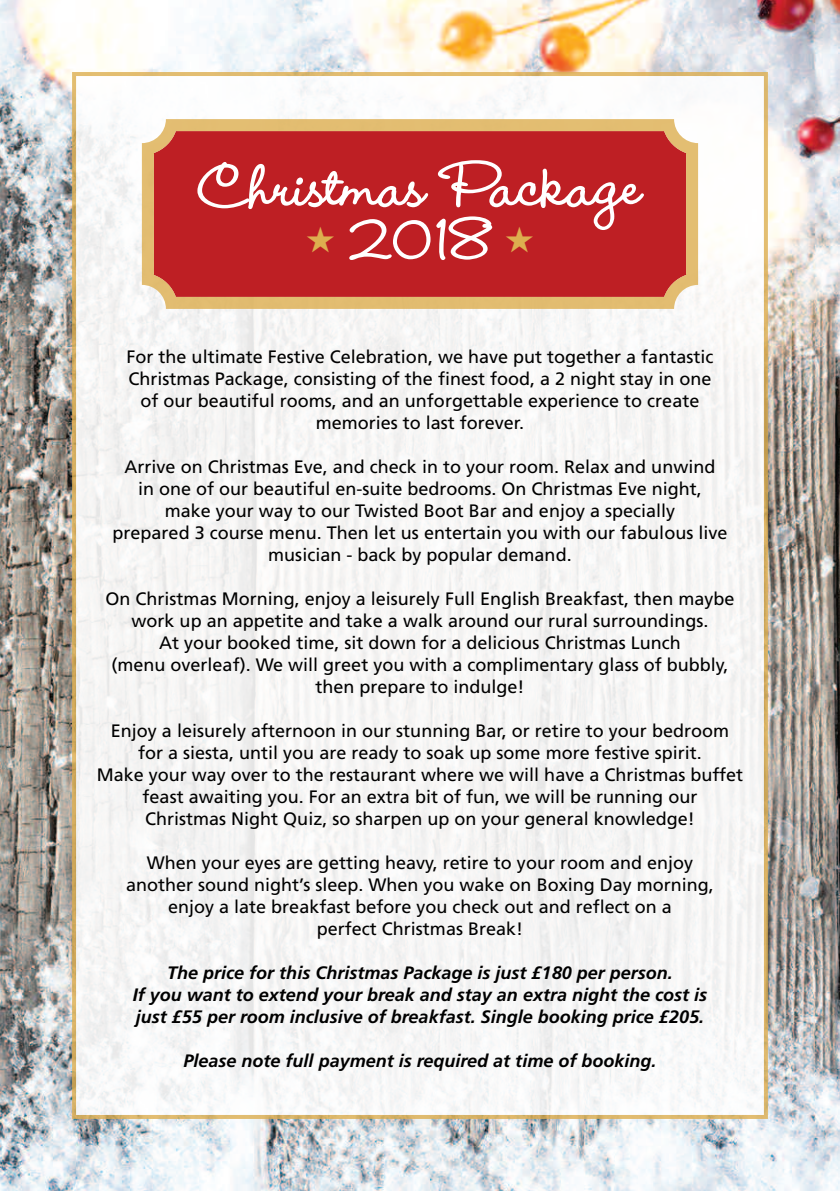
<style>
.page{position:relative;width:840px;height:1191px;background:#fff}
.page>*{position:absolute;margin:0;border:0;box-sizing:border-box;transform-origin:0 0}
.t1{font:700 72px "Wendy LP Std";color:#fff;scale:1.1 1}
.t2{font:18px/22px "Frutiger";color:#000;text-align:center}
.t3{font:italic 700 18px/22px "Frutiger";color:#000;text-align:center}
.s1{color:#ddae4f}
</style>
<div class="page">
<img style="left:0;top:0;width:839px;height:1191px">
<div style="left:76px;top:76px;width:687px;height:1039px;background:#f7f6f5"></div>
<div style="left:72px;top:72px;width:695px;height:1047px;border:4px solid #ddae4f"></div>
<svg style="left:142px;top:119px;width:555px;height:190px;background:#c43b33"></svg>
<h1 class="t1" style="left:198px;top:139px;width:404px">Christmas Package</h1>
<h1 class="t1" style="left:305px;top:191px;width:209px"><span class="s1">★</span> 2018 <span class="s1">★</span></h1>
<p class="t2" style="left:126px;top:347px;width:588px">For the ultimate Festive Celebration, we have put together a fantastic Christmas Package, consisting of the finest food, a 2 night stay in one of our beautiful rooms, and an unforgettable experience to create memories to last forever.</p>
<p class="t2" style="left:112px;top:457px;width:616px">Arrive on Christmas Eve, and check in to your room. Relax and unwind<br>in one of our beautiful en-suite bedrooms. On Christmas Eve night,<br>make your way to our Twisted Boot Bar and enjoy a specially<br>prepared 3 course menu. Then let us entertain you with our fabulous live musician - back by popular demand.</p>
<p class="t2" style="left:105px;top:589px;width:630px">On Christmas Morning, enjoy a leisurely Full English Breakfast, then maybe work up an appetite and take a walk around our rural surroundings.<br>At your booked time, sit down for a delicious Christmas Lunch<br>(menu overleaf). We will greet you with a complimentary glass of bubbly, then prepare to indulge!</p>
<p class="t2" style="left:97px;top:721px;width:647px">Enjoy a leisurely afternoon in our stunning Bar, or retire to your bedroom for a siesta, until you are ready to soak up some more festive spirit.<br>Make your way over to the restaurant where we will have a Christmas buffet feast awaiting you. For an extra bit of fun, we will be running our<br>Christmas Night Quiz, so sharpen up on your general knowledge!</p>
<p class="t2" style="left:126px;top:853px;width:589px">When your eyes are getting heavy, retire to your room and enjoy another sound night’s sleep. When you wake on Boxing Day morning, enjoy a late breakfast before you check out and reflect on a<br>perfect Christmas Break!</p>
<p class="t3" style="left:133px;top:963px;width:575px">The price for this Christmas Package is just £180 per person.<br>If you want to extend your break and stay an extra night the cost is just £55 per room inclusive of breakfast. Single booking price £205.</p>
<p class="t3" style="left:183px;top:1051px;width:474px">Please note full payment is required at time of booking.</p>
</div>
